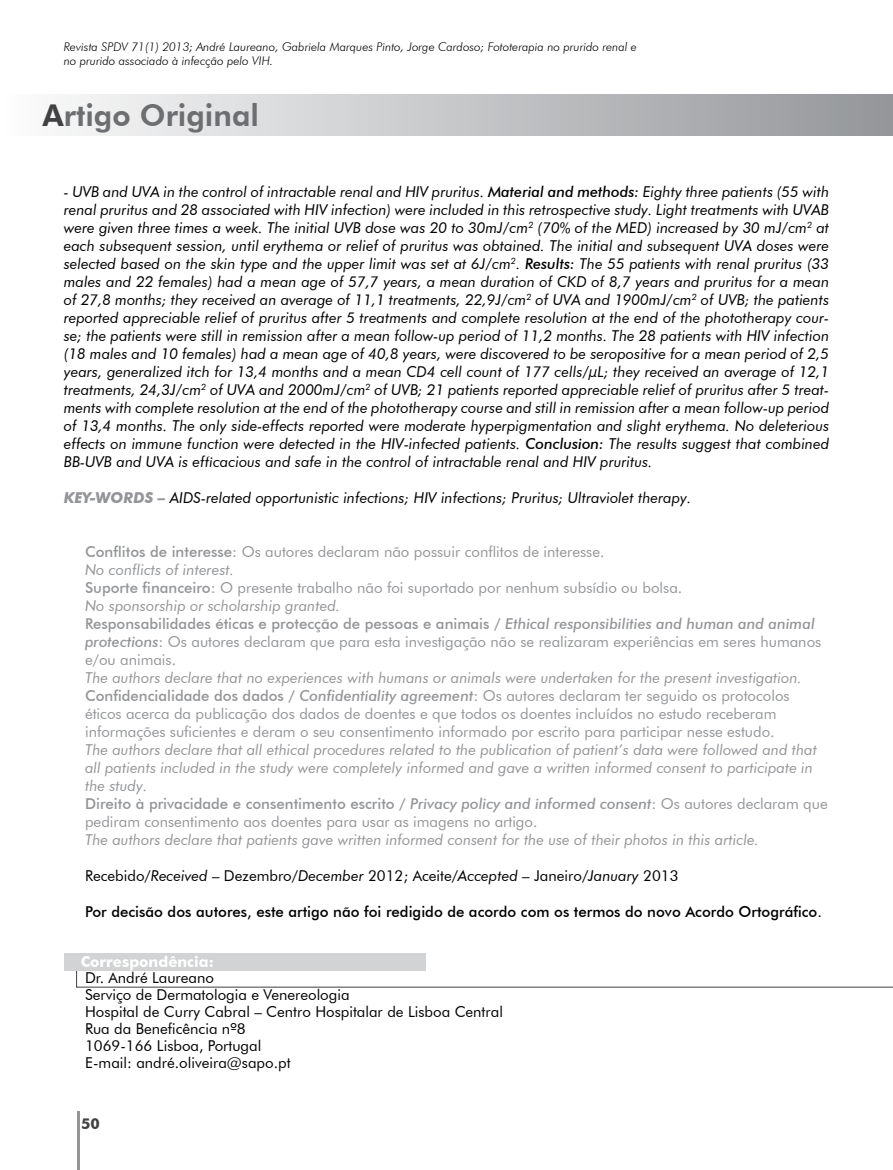
<style>
.page{position:relative;width:893px;height:1170px;background:#fff}
.page>*{position:absolute;margin:0;border:0;box-sizing:border-box;transform-origin:0 0}
.t1{font:800 30px "Futura BT";color:#6d6e71}
.t2{font:italic 15px/18px "Futura BT";color:#000;text-align:justify}
.t3{font:15px/18px "Futura BT";color:#939598}
.t4{font:italic 15px/18px "Futura BT";color:#939598}
.t5{font:15px/17px "Futura BT";color:#000}
.t6{font:500 15px "Futura BT";color:#000}
.t7{font:700 15px "Futura BT";color:#fff}
.t8{font:700 15px "Futura BT";color:#414042}
.t9{font:italic 300 12px/14.4px "Futura BT";color:#000}
.s1{color:#414042}
.s2{font-weight:500}
.s3{font-style:normal}
.s4{font-weight:700;color:#939598}
.s5{font-style:italic}
.s6{font-weight:500;font-style:italic}
.s7{font-weight:500;font-style:normal}
</style>
<div class="page">
<div style="left:0;top:94px;width:893px;height:41px;background:linear-gradient(to right,#fcfcfd,#939598)"></div>
<hr style="left:77px;top:1111px;width:3px;height:58px;background:#939598">
<svg style="left:76px;top:963px;width:817px;height:24px"></svg>
<div style="left:64px;top:953px;width:361px;height:17px;background:#d1d3d4"></div>
<p class="t9" style="left:64px;top:39px;width:575px">Revista SPDV 71(1) 2013; André Laureano, Gabriela Marques Pinto, Jorge Cardoso; Fototerapia no prurido renal e no prurido associado à infecção pelo VIH.</p>
<h1 class="t1" style="left:43px;top:97px;width:218px"><span class="s1">A</span>rtigo Original</h1>
<p class="t2" style="left:64px;top:182px;width:767px">- UVB and UVA in the control of intractable renal and HIV pruritus. <span class="s2">Material and methods:</span> Eighty three patients (55 with renal pruritus and 28 associated with HIV infection) were included in this retrospective study. Light treatments with UVAB were given three times a week. The initial UVB dose was 20 to 30mJ/cm<sup>2</sup> (70% of the MED) increased by 30 mJ/cm<sup>2</sup> at each subsequent session, until erythema or relief of pruritus was obtained. The initial and subsequent UVA doses were selected based on the skin type and the upper limit was set at 6J/cm<sup>2</sup>. <span class="s2">Results:</span> The 55 patients with renal pruritus (33 males and 22 females) had a mean age of 57,7 years, a mean duration of CKD of 8,7 years and pruritus for a mean of 27,8 months; they received an average of 11,1 treatments, 22,9J/cm<sup>2</sup> of UVA and 1900mJ/cm<sup>2</sup> of UVB; the patients reported appreciable relief of pruritus after 5 treatments and complete resolution at the end of the phototherapy cour&shy;se; the patients were still in remission after a mean follow-up period of 11,2 months. The 28 patients with HIV infection (18 males and 10 females) had a mean age of 40,8 years, were discovered to be seropositive for a mean period of 2,5 years, generalized itch for 13,4 months and a mean CD4 cell count of 177 cells/<span class="s3">µ</span>L; they received an average of 12,1 treatments, 24,3J/cm<sup>2</sup> of UVA and 2000mJ/cm<sup>2</sup> of UVB; 21 patients reported appreciable relief of pruritus after 5 treat&shy;ments with complete resolution at the end of the phototherapy course and still in remission after a mean follow-up period of 13,4 months. The only side-effects reported were moderate hyperpigmentation and slight erythema. No deleterious effects on immune function were detected in the HIV-infected patients. <span class="s2">Conclusion:</span> The results suggest that combined BB-UVB and UVA is efficacious and safe in the control of intractable renal and HIV pruritus.</p>
<p class="t2" style="left:64px;top:488px;width:629px"><span class="s4">KEY-WORDS –</span> AIDS-related opportunistic infections; HIV infections; Pruritus; Ultraviolet therapy.</p>
<p class="t3" style="left:85px;top:542px;width:738px"><span class="s2">Conflitos de interesse:</span> Os autores declaram não possuir conflitos de interesse.<br><span class="s5">No conflicts of interest.<br></span><span class="s2">Suporte financeiro:</span> O presente trabalho não foi suportado por nenhum subsídio ou bolsa.<br><span class="s5">No sponsorship or scholarship granted.<br></span><span class="s2">Responsabilidades éticas e protecção de pessoas e animais /</span> <span class="s6">Ethical responsibilities and human and animal protections</span><span class="s2">:</span> Os autores declaram que para esta investigação não se realizaram experiências em seres humanos e/ou animais.</p>
<p class="t3" style="left:85px;top:668px;width:718px"><span class="s5">The authors declare that no experiences with humans or animals were undertaken for the present investigation.<br></span><span class="s2">Confidencialidade dos dados /</span> <span class="s6">Confidentiality agreement</span><span class="s2">:</span> Os autores declaram ter seguido os protocolos éticos acerca da publicação dos dados de doentes e que todos os doentes incluídos no estudo receberam informações suficientes e deram o seu consentimento informado por escrito para participar nesse estudo.</p>
<p class="t4" style="left:85px;top:740px;width:744px">The authors declare that all ethical procedures related to the publication of patient’s data were followed and that all patients included in the study were completely informed and gave a written informed consent to participate in the study.<br><span class="s7">Direito à privacidade e consentimento escrito /</span> <span class="s2">Privacy policy and informed consent</span><span class="s7">:</span> <span class="s3">Os autores declaram que pediram consentimento aos doentes para usar as imagens no artigo.</span></p>
<p class="t4" style="left:85px;top:830px;width:675px">The authors declare that patients gave written informed consent for the use of their photos in this article.</p>
<p class="t5" style="left:85px;top:867px;width:595px">Recebido/<span class="s5">Received</span> – Dezembro/<span class="s5">December</span> 2012; Aceite/<span class="s5">Accepted</span> – Janeiro/<span class="s5">January</span> 2013</p>
<p class="t6" style="left:85px;top:902px;width:738px">Por decisão dos autores, este artigo não foi redigido de acordo com os termos do novo Acordo Ortográfico.</p>
<p class="t7" style="left:81px;top:952px;width:135px">Correspondência:</p>
<p class="t5" style="left:85px;top:969px;width:419px">Dr. André Laureano<br>Serviço de Dermatologia e Venereologia<br>Hospital de Curry Cabral – Centro Hospitalar de Lisboa Central Rua da Beneficência nº8<br>1069-166 Lisboa, Portugal<br>E-mail: andré.oliveira@sapo.pt</p>
<p class="t8" style="left:81px;top:1114px;width:20px">50</p>
</div>
